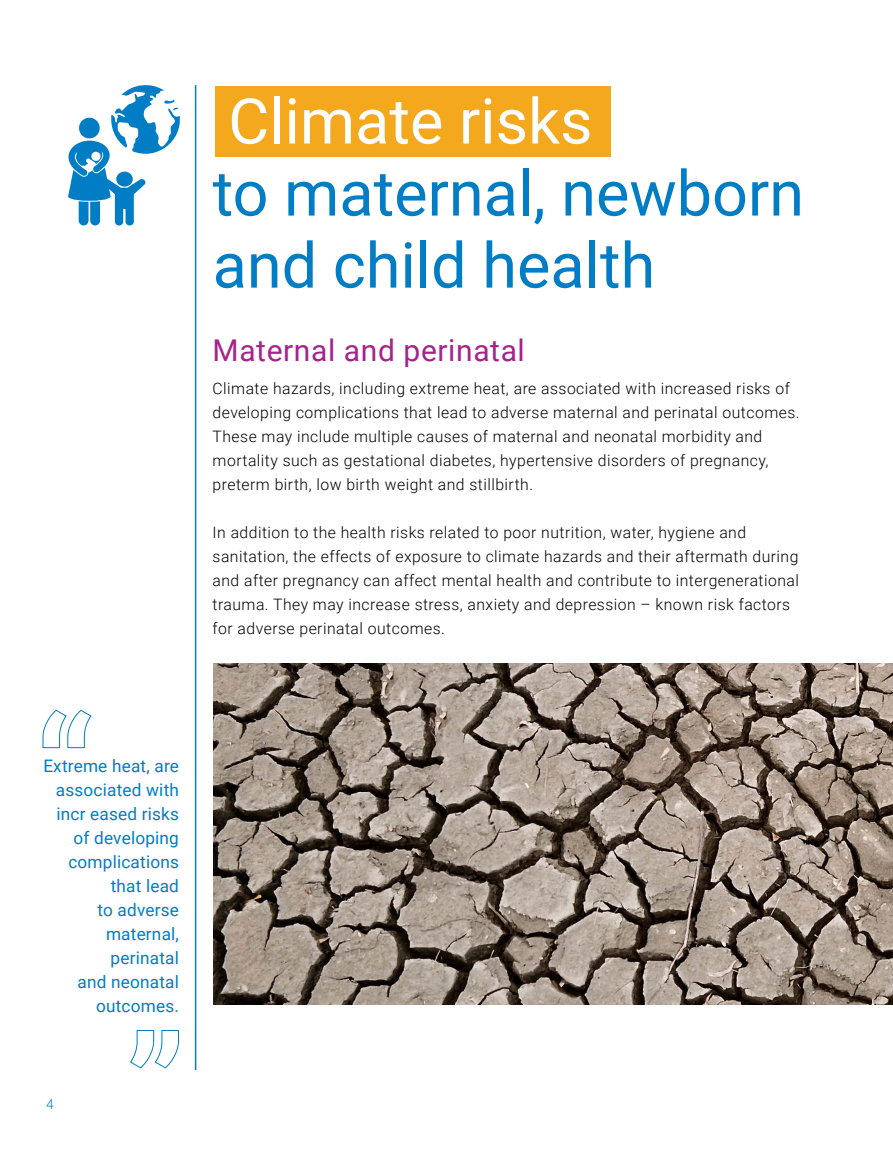
<style>
.page{position:relative;width:893px;height:1170px;background:#fff}
.page>*{position:absolute;margin:0;border:0;box-sizing:border-box;transform-origin:0 0}
.t1{font:63px/72px "Roboto";color:#007dc5}
.t2{font:63px "Roboto";color:#fff}
.t3{font:30px "Roboto";letter-spacing:.02em;color:#a6228c}
.t4{font:17.25px/24px "Roboto";letter-spacing:.01em;color:#007dc5;text-align:right}
.t5{font:300 15.75px/24px "Roboto";letter-spacing:.03em;color:#000}
.t6{font:300 13.5px "Roboto";color:#007dc5}
</style>
<div class="page">
<img style="left:214px;top:663px;width:375px;height:340px">
<div style="left:215px;top:86px;width:396px;height:71px;background:#f4a81d"></div>
<hr style="left:195px;top:85px;width:1px;height:984px;background:#007dc5">
<svg style="left:42px;top:709px;width:50px;height:39px"></svg>
<svg style="left:130px;top:1030px;width:49px;height:38px"></svg>
<svg style="left:68px;top:85px;width:112px;height:140px"></svg>
<img style="left:589px;top:663px;width:304px;height:342px">
<h1 class="t2" style="left:228px;top:77px;width:366px">Climate risks</h1>
<h1 class="t1" style="left:213px;top:155px;width:593px">to maternal, newborn and child health</h1>
<h2 class="t3" style="left:213px;top:329px;width:314px">Maternal and perinatal</h2>
<p class="t5" style="left:213px;top:375px;width:588px">Climate hazards, including extreme heat, are associated with increased risks of developing complications that lead to adverse maternal and perinatal outcomes.<br>These may include multiple causes of maternal and neonatal morbidity and mortality such as gestational diabetes, hypertensive disorders of pregnancy, preterm birth, low birth weight and stillbirth.</p>
<p class="t5" style="left:213px;top:519px;width:588px">In addition to the health risks related to poor nutrition, water, hygiene and sanitation, the effects of exposure to climate hazards and their aftermath during and after pregnancy can affect mental health and contribute to intergenerational trauma. They may increase stress, anxiety and depression – known risk factors for adverse perinatal outcomes.</p>
<p class="t4" style="left:43px;top:753px;width:137px">Extreme heat, are associated with incr eased risks of developing complications that lead<br>to adverse maternal, perinatal<br>and neonatal outcomes.</p>
<p class="t6" style="left:46px;top:1094px;width:9px">4</p>
</div>
